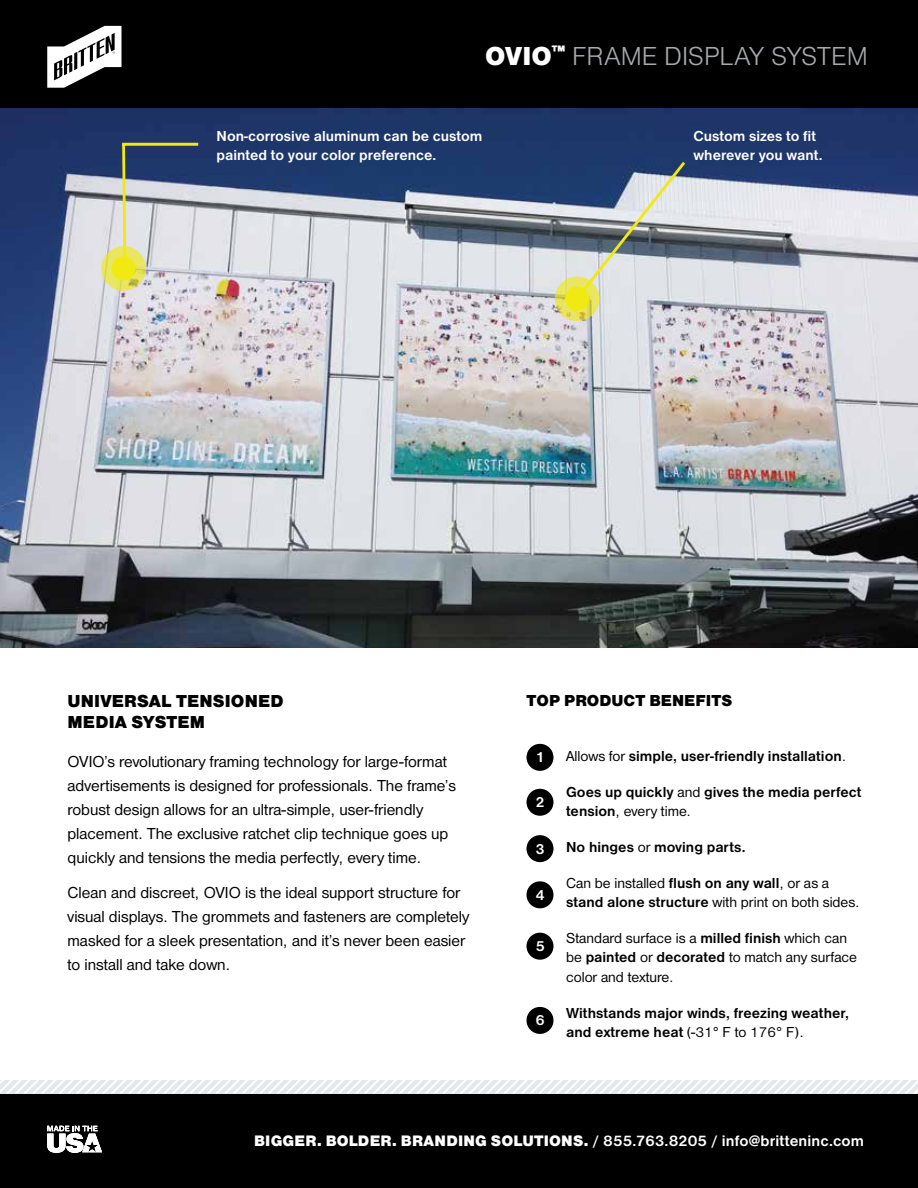
<style>
.page{position:relative;width:918px;height:1188px;background:#fff}
.page>*{position:absolute;margin:0;border:0;box-sizing:border-box;transform-origin:0 0}
.t1{font:300 27px "Nimbus San D";color:#a7a9ac}
.t2{font:900 18px/21px "Nimbus San D";letter-spacing:.01em;color:#000}
.t3{font:16.5px/24px "Nimbus San D";color:#000}
.t4{font:900 16.5px "Nimbus San D";color:#000}
.t5{font:700 15.75px "Nimbus San D";letter-spacing:.005em;color:#fff}
.t6{font:700 15px/19.5px "Nimbus San D";color:#000}
.t7{font:15px/19.5px "Nimbus San D";color:#000}
.t8{font:700 15px/19.5px "Nimbus San D";color:#fff}
.s1{font-weight:900;color:#fff}
.s2{font-weight:400}
.s3{font-weight:700}
.s4{font-weight:900}
</style>
<div class="page">
<div style="left:0;top:0;width:918px;height:108px;background:#000"></div>
<svg style="left:47px;top:26px;width:75px;height:62px"></svg>
<div style="left:0;top:1094px;width:918px;height:94px;background:#000"></div>
<svg style="left:47px;top:1126px;width:55px;height:27px"></svg>
<svg style="left:0;top:1080px;width:918px;height:14px"></svg>
<img style="left:0;top:108px;width:918px;height:540px">
<svg style="left:552px;top:159px;width:136px;height:165px;background:#a0a9a8"></svg>
<svg style="left:100px;top:141px;width:47px;height:151px;background:#b0b498"></svg>
<hr style="left:122px;top:143px;width:76px;height:3px;background:#f0e912">
<div style="left:526px;top:744px;width:27px;height:27px;background:#000;border-radius:50%"></div>
<div style="left:526px;top:835px;width:27px;height:27px;background:#000;border-radius:50%"></div>
<div style="left:526px;top:789px;width:27px;height:27px;background:#000;border-radius:50%"></div>
<div style="left:526px;top:881px;width:27px;height:27px;background:#000;border-radius:50%"></div>
<div style="left:526px;top:933px;width:27px;height:27px;background:#000;border-radius:50%"></div>
<div style="left:526px;top:1007px;width:27px;height:27px;background:#000;border-radius:50%"></div>
<h1 class="t1" style="left:485px;top:41px;width:384px"><span class="s1">OVIO</span><sup>™</sup> FRAME DISPLAY SYSTEM</h1>
<p class="t8" style="left:217px;top:126px;width:267px">Non-corrosive aluminum can be custom painted to your color preference.</p>
<p class="t8" style="left:694px;top:126px;width:131px">Custom sizes to fit wherever you want.</p>
<p class="t2" style="left:68px;top:691px;width:218px">UNIVERSAL TENSIONED<br>MEDIA SYSTEM</p>
<p class="t3" style="left:68px;top:750px;width:390px">OVIO’s revolutionary framing technology for large-format advertisements is designed for professionals. The frame’s robust design allows for an ultra-simple, user-friendly placement. The exclusive ratchet clip technique goes up quickly and tensions the media perfectly, every time.</p>
<p class="t3" style="left:68px;top:880px;width:403px">Clean and discreet, OVIO is the ideal support structure for visual displays. The grommets and fasteners are completely masked for a sleek presentation, and it’s never been easier to install and take down.</p>
<p class="t4" style="left:526px;top:691px;width:207px">TOP PRODUCT BENEFITS</p>
<p class="t8" style="left:535px;top:748px;width:11px">1</p>
<p class="t8" style="left:535px;top:793px;width:11px">2</p>
<p class="t8" style="left:535px;top:839px;width:11px">3</p>
<p class="t8" style="left:535px;top:885px;width:11px">4</p>
<p class="t8" style="left:535px;top:937px;width:11px">5</p>
<p class="t8" style="left:535px;top:1011px;width:11px">6</p>
<p class="t6" style="left:566px;top:747px;width:282px"><span class="s2">Allows for</span> simple, user-friendly installation<span class="s2">.</span></p>
<p class="t6" style="left:566px;top:782px;width:297px">Goes up quickly <span class="s2">and</span> gives the media perfect tension<span class="s2">, every time.</span></p>
<p class="t6" style="left:566px;top:837px;width:181px">No hinges <span class="s2">or</span> moving parts.</p>
<p class="t7" style="left:566px;top:873px;width:295px">Can be installed <span class="s3">flush on any wall</span>, or as a <span class="s3">stand alone structure</span> with print on both sides.</p>
<p class="t7" style="left:566px;top:928px;width:293px">Standard surface is a <span class="s3">milled finish</span> which can be <span class="s3">painted</span> or <span class="s3">decorated</span> to match any surface color and texture.</p>
<p class="t6" style="left:566px;top:1003px;width:284px">Withstands major winds, freezing weather, and extreme heat <span class="s2">(-31° F to 176° F).</span></p>
<p class="t5" style="left:254px;top:1132px;width:611px"><span class="s4">BIGGER. BOLDER. BRANDING SOLUTIONS.</span> / 855.763.8205 / info@britteninc.com</p>
</div>
